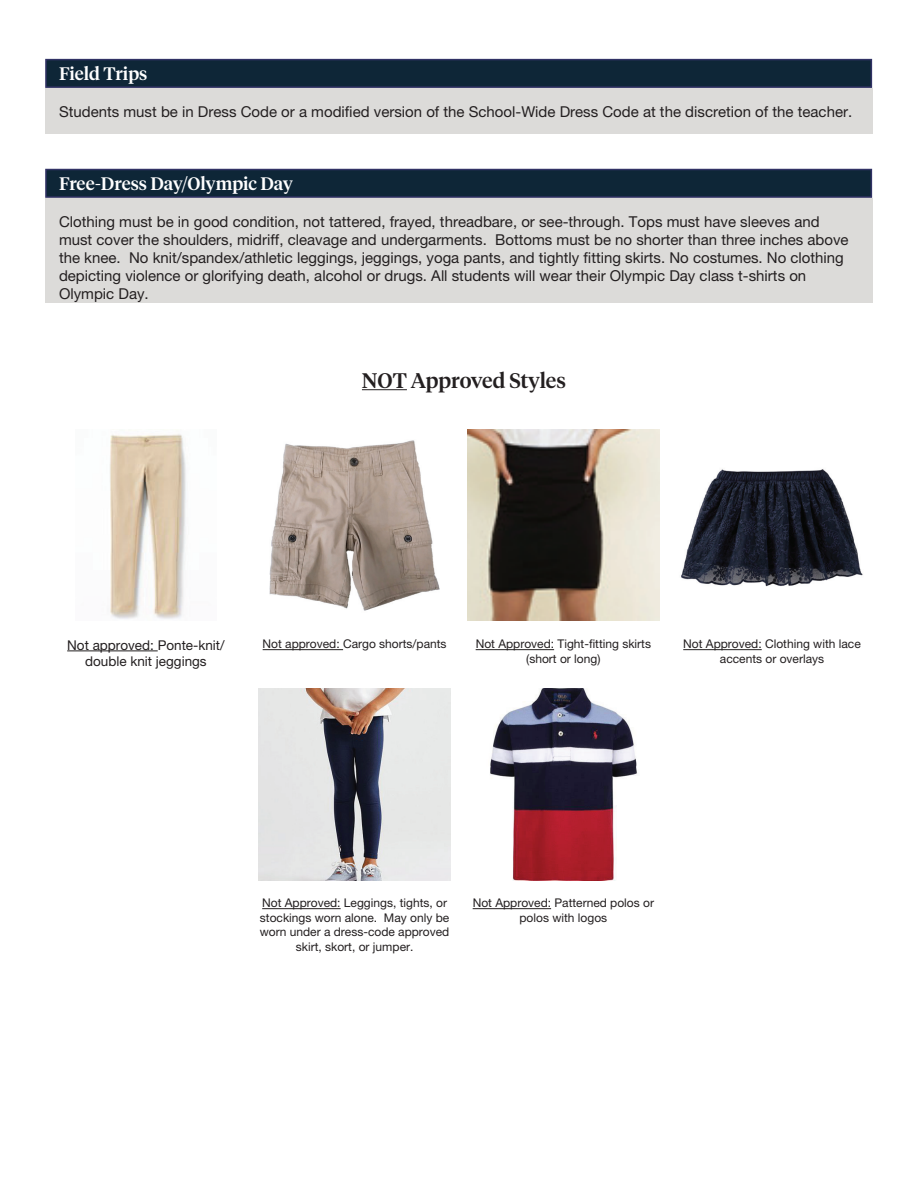
<style>
.page{position:relative;width:918px;height:1188px;background:#fff}
.page>*{position:absolute;margin:0;border:0;box-sizing:border-box;transform-origin:0 0}
.t1{font:500 21px "Tiempos Headline";color:#231f20}
.t2{font:500 18px "Tiempos Headline";color:#fff}
.t3{font:15px/18px "Helvetica Neue LT Pro";color:#231f20}
.t4{font:13.5px/16.2px "Helvetica Neue LT Pro";color:#231f20;text-align:center}
.t5{font:12px/14.4px "Helvetica Neue LT Pro";color:#231f20;text-align:center}
</style>
<div class="page">
<div style="left:45px;top:88px;width:828px;height:46px;background:#dcdbd9"></div>
<div style="left:45px;top:59px;width:827px;height:29px;background:#0e2637;border:2px solid #313265"></div>
<div style="left:45px;top:198px;width:828px;height:105px;background:#dcdbd9"></div>
<div style="left:45px;top:169px;width:827px;height:29px;background:#0e2637;border:2px solid #313265"></div>
<hr style="left:362px;top:389px;width:45px;height:1px;background:#231f20">
<img style="left:110px;top:434px;width:76px;height:185px">
<img style="left:269px;top:440px;width:171px;height:171px">
<img style="left:468px;top:430px;width:191px;height:191px">
<img style="left:681px;top:469px;width:182px;height:118px">
<hr style="left:67px;top:651px;width:91px;height:1px;background:#231f20">
<hr style="left:263px;top:649px;width:80px;height:1px;background:#231f20">
<hr style="left:476px;top:649px;width:78px;height:1px;background:#231f20">
<hr style="left:683px;top:649px;width:79px;height:1px;background:#231f20">
<img style="left:259px;top:688px;width:191px;height:192px">
<img style="left:490px;top:688px;width:147px;height:192px">
<hr style="left:262px;top:908px;width:79px;height:1px;background:#231f20">
<hr style="left:473px;top:908px;width:78px;height:1px;background:#231f20">
<p class="t2" style="left:59px;top:62px;width:90px">Field Trips</p>
<p class="t3" style="left:59px;top:103px;width:795px">Students must be in Dress Code or a modified version of the School-Wide Dress Code at the discretion of the teacher.</p>
<p class="t2" style="left:59px;top:171px;width:235px">Free-Dress Day/Olympic Day</p>
<p class="t3" style="left:59px;top:212px;width:791px">Clothing must be in good condition, not tattered, frayed, threadbare, or see-through. Tops must have sleeves and must cover the shoulders, midriff, cleavage and undergarments. Bottoms must be no shorter than three inches above the knee. No knit/spandex/athletic leggings, jeggings, yoga pants, and tightly fitting skirts. No costumes. No clothing depicting violence or glorifying death, alcohol or drugs. All students will wear their Olympic Day class t-shirts on Olympic Day.</p>
<h1 class="t1" style="left:362px;top:366px;width:206px">NOT Approved Styles</h1>
<p class="t4" style="left:67px;top:636px;width:159px">Not approved: Ponte-knit/ double knit jeggings</p>
<p class="t5" style="left:263px;top:637px;width:186px">Not approved: Cargo shorts/pants</p>
<p class="t5" style="left:476px;top:637px;width:177px">Not Approved: Tight-fitting skirts (short or long)</p>
<p class="t5" style="left:683px;top:637px;width:179px">Not Approved: Clothing with lace accents or overlays</p>
<p class="t5" style="left:260px;top:896px;width:191px">Not Approved: Leggings, tights, or stockings worn alone. May only be worn under a dress-code approved skirt, skort, or jumper.</p>
<p class="t5" style="left:473px;top:896px;width:183px">Not Approved: Patterned polos or polos with logos</p>
</div>
